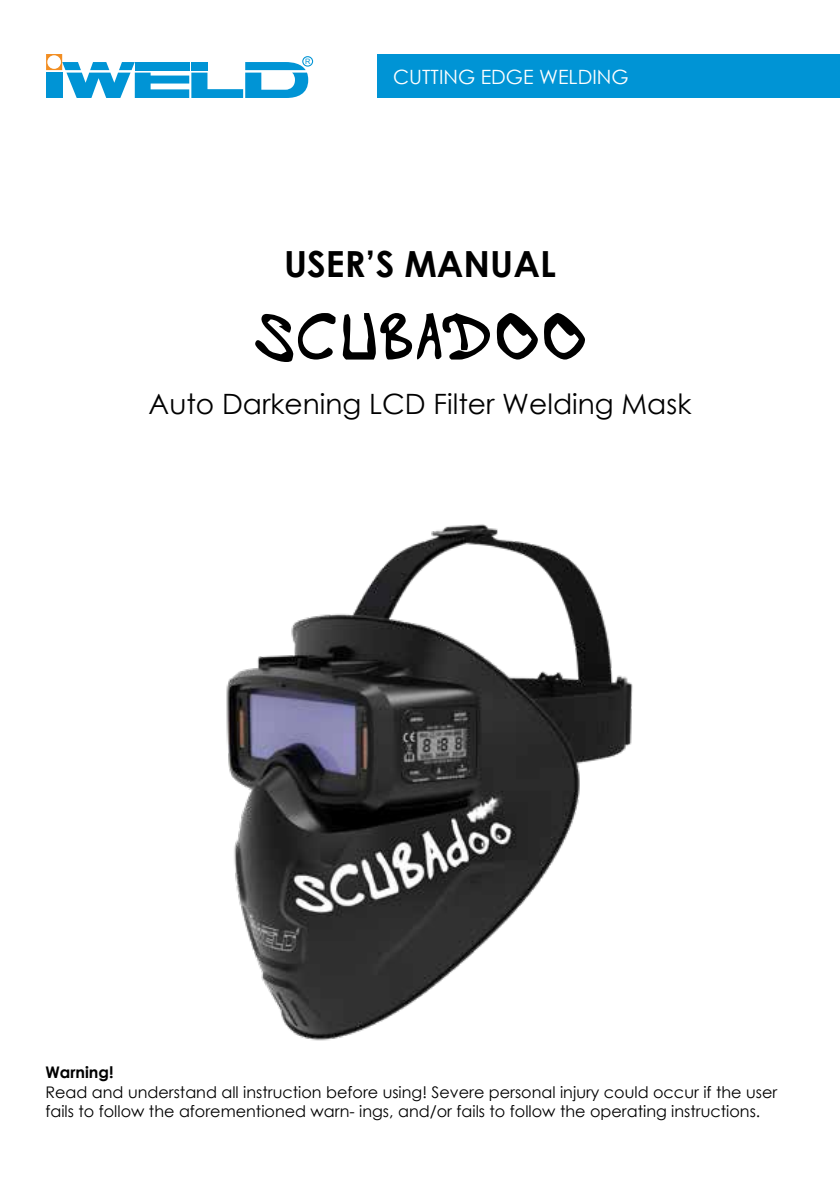
<style>
.page{position:relative;width:840px;height:1191px;background:#fff}
.page>*{position:absolute;margin:0;border:0;box-sizing:border-box;transform-origin:0 0}
.t1{font:68px "HVD Edding 780";color:#000}
.t2{font:700 36px "Century Gothic";color:#000}
.t3{font:28px "Century Gothic";color:#000}
.t4{font:19.6px "Century Gothic";color:#fff}
.t5{font:16px/19.2px "Century Gothic";color:#000}
.t6{font:700 16px "Century Gothic";color:#000}
.t7{font:7.4px "Arial";color:#0094d5}
</style>
<div class="page">
<svg style="left:46px;top:54px;width:262px;height:44px"></svg>
<div style="left:377px;top:54px;width:462px;height:44px;background:#0094d5"></div>
<div style="left:302px;top:56px;width:11px;height:11px;border:1px solid #0094d5;border-radius:50%"></div>
<img style="left:226px;top:524px;width:407px;height:517px">
<p class="t7" style="left:305px;top:57px;width:7px">R</p>
<p class="t4" style="left:393px;top:63px;width:237px">CUTTING EDGE WELDING</p>
<h2 class="t2" style="left:284px;top:236px;width:273px">USER’S MANUAL</h2>
<h1 class="t1" style="left:253px;top:299px;width:335px">SCUBADOO</h1>
<h3 class="t3" style="left:148px;top:384px;width:544px">Auto Darkening LCD Filter Welding Mask</h3>
<p class="t6" style="left:45px;top:1060px;width:70px">Warning!</p>
<p class="t5" style="left:45px;top:1082px;width:733px">Read and understand all instruction before using! Severe personal injury could occur if the user fails to follow the aforementioned warn- ings, and/or fails to follow the operating instructions.</p>
</div>
